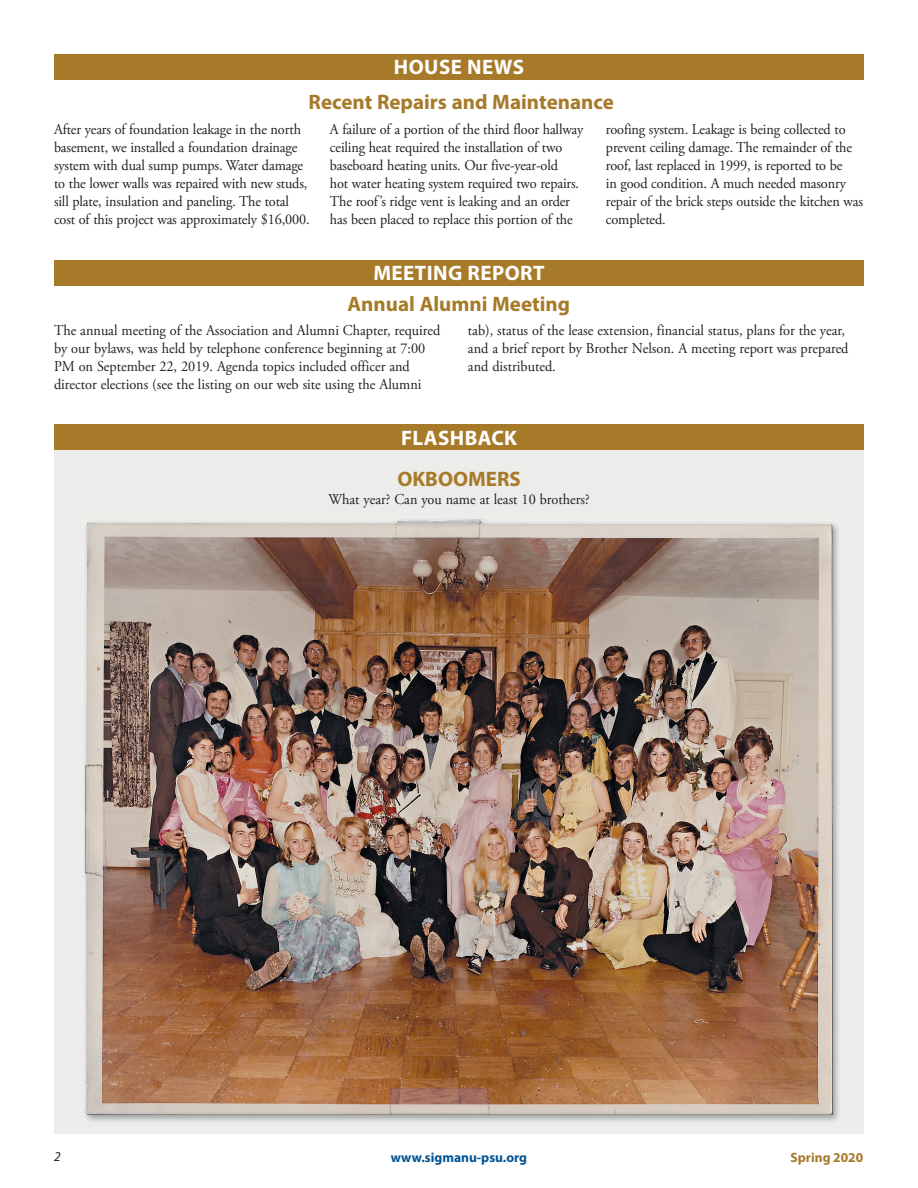
<style>
.page{position:relative;width:918px;height:1188px;background:#fff}
.page>*{position:absolute;margin:0;border:0;box-sizing:border-box;transform-origin:0 0}
.t1{font:700 21px "Myriad Pro";color:#a77a29}
.t2{font:700 21px "Myriad Pro";letter-spacing:.02em;color:#fff}
.t3{font:15px/18px "Adobe Garamond Pro";letter-spacing:-.01em;color:#231f20;scale:.95 1}
.t4{font:700 13.5px "Myriad Pro";color:#005495}
.t5{font:700 13.5px "Myriad Pro";color:#a77a29}
.t6{font:italic 13.5px "Myriad Pro";color:#231f20}
</style>
<div class="page">
<div style="left:54px;top:440px;width:810px;height:694px;background:#ecedeb"></div>
<div style="left:54px;top:424px;width:810px;height:26px;background:#a77a29"></div>
<img style="left:85px;top:520px;width:748px;height:595px">
<div style="left:54px;top:54px;width:810px;height:26px;background:#a77a29"></div>
<div style="left:54px;top:260px;width:810px;height:26px;background:#a77a29"></div>
<h1 class="t2" style="left:394px;top:53px;width:132px">HOUSE NEWS</h1>
<h1 class="t1" style="left:309px;top:88px;width:307px">Recent Repairs and Maintenance</h1>
<p class="t3" style="left:54px;top:121px;width:271px">After years of foundation leakage in the north basement, we installed a foundation drainage system with dual sump pumps. Water damage to the lower walls was repaired with new studs, sill plate, insulation and paneling. The total cost of this project was approximately $16,000.</p>
<p class="t3" style="left:330px;top:121px;width:268px">A failure of a portion of the third floor hallway ceiling heat required the installation of two baseboard heating units. Our five-year-old<br>hot water heating system required two repairs.<br>The roof’s ridge vent is leaking and an order has been placed to replace this portion of the</p>
<p class="t3" style="left:606px;top:121px;width:272px">roofing system. Leakage is being collected to prevent ceiling damage. The remainder of the roof, last replaced in 1999, is reported to be<br>in good condition. A much needed masonry repair of the brick steps outside the kitchen was completed.</p>
<h1 class="t2" style="left:373px;top:260px;width:173px">MEETING REPORT</h1>
<h1 class="t1" style="left:348px;top:290px;width:224px">Annual Alumni Meeting</h1>
<p class="t3" style="left:54px;top:322px;width:408px">The annual meeting of the Association and Alumni Chapter, required by our bylaws, was held by telephone conference beginning at 7:00<br>PM on September 22, 2019. Agenda topics included officer and director elections (see the listing on our web site using the Alumni</p>
<p class="t3" style="left:468px;top:322px;width:402px">tab), status of the lease extension, financial status, plans for the year, and a brief report by Brother Nelson. A meeting report was prepared and distributed.</p>
<h1 class="t2" style="left:401px;top:424px;width:118px">FLASHBACK</h1>
<h1 class="t1" style="left:397px;top:465px;width:125px">OKBOOMERS</h1>
<p class="t3" style="left:329px;top:491px;width:276px">What year? Can you name at least 10 brothers?</p>
<p class="t6" style="left:54px;top:1148px;width:8px">2</p>
<p class="t4" style="left:391px;top:1149px;width:138px">www.sigmanu-psu.org</p>
<p class="t5" style="left:791px;top:1148px;width:74px">Spring 2020</p>
</div>
